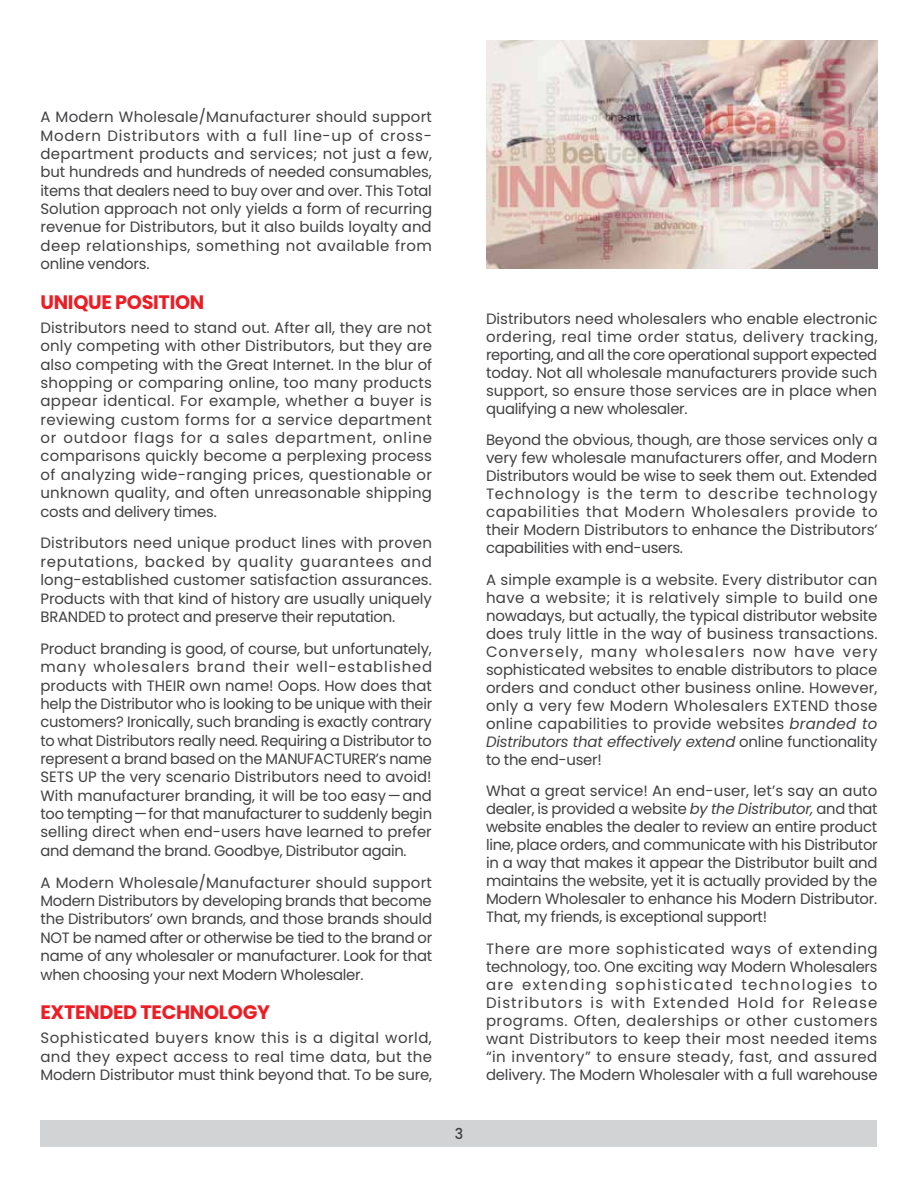
<style>
.page{position:relative;width:918px;height:1188px;background:#fff}
.page>*{position:absolute;margin:0;border:0;box-sizing:border-box;transform-origin:0 0}
.t1{font:700 19.5px "Poppins";letter-spacing:-.015em;color:#ed1d24}
.t2{font:15px/18.3px "Poppins";letter-spacing:-.015em;color:#414042;text-align:justify}
.t3{font:500 15px "Poppins";color:#414042;scale:.95 1}
.s1{font-style:italic}
</style>
<div class="page">
<div style="left:40px;top:1120px;width:838px;height:28px;background:#d1d3d4"></div>
<img style="left:486px;top:40px;width:392px;height:229px">
<p class="t2" style="left:40px;top:108px;width:393px">A Modern Wholesale/Manufacturer should support Modern Distributors with a full line-up of cross&shy;department products and services; not just a few, but hundreds and hundreds of needed consumables, items that dealers need to buy over and over. This Total Solution approach not only yields a form of recurring revenue for Distributors, but it also builds loyalty and deep relationships, something not available from online vendors.</p>
<h1 class="t1" style="left:40px;top:290px;width:165px">UNIQUE POSITION</h1>
<p class="t2" style="left:40px;top:319px;width:393px">Distributors need to stand out. After all, they are not only competing with other Distributors, but they are also competing with the Great Internet. In the blur of shopping or comparing online, too many products appear identical. For example, whether a buyer is reviewing custom forms for a service department or outdoor flags for a sales department, online comparisons quickly become a perplexing process of analyzing wide-ranging prices, questionable or unknown quality, and often unreasonable shipping costs and delivery times.</p>
<p class="t2" style="left:40px;top:534px;width:393px">Distributors need unique product lines with proven reputations, backed by quality guarantees and long-established customer satisfaction assurances.<br>Products with that kind of history are usually uniquely BRANDED to protect and preserve their reputation.</p>
<p class="t2" style="left:40px;top:639px;width:393px">Product branding is good, of course, but unfortunately, many wholesalers brand their well-established products with THEIR own name! Oops. How does that help the Distributor who is looking to be unique with their customers? Ironically, such branding is exactly contrary to what Distributors really need. Requiring a Distributor to represent a brand based on the MANUFACTURER’s name SETS UP the very scenario Distributors need to avoid!<br>With manufacturer branding, it will be too easy—and too tempting—for that manufacturer to suddenly begin selling direct when end-users have learned to prefer and demand the brand. Goodbye, Distributor again.</p>
<p class="t2" style="left:40px;top:873px;width:393px">A Modern Wholesale/Manufacturer should support Modern Distributors by developing brands that become the Distributors’ own brands, and those brands should NOT be named after or otherwise be tied to the brand or name of any wholesaler or manufacturer. Look for that when choosing your next Modern Wholesaler.</p>
<h1 class="t1" style="left:40px;top:1001px;width:231px">EXTENDED TECHNOLOGY</h1>
<p class="t2" style="left:40px;top:1029px;width:393px">Sophisticated buyers know this is a digital world, and they expect access to real time data, but the Modern Distributor must think beyond that. To be sure,</p>
<p class="t3" style="left:455px;top:1125px;width:10px">3</p>
<p class="t2" style="left:486px;top:309px;width:393px">Distributors need wholesalers who enable electronic ordering, real time order status, delivery tracking, reporting, and all the core operational support expected today. Not all wholesale manufacturers provide such support, so ensure those services are in place when qualifying a new wholesaler.</p>
<p class="t2" style="left:486px;top:431px;width:393px">Beyond the obvious, though, are those services only a very few wholesale manufacturers offer, and Modern Distributors would be wise to seek them out. Extended Technology is the term to describe technology capabilities that Modern Wholesalers provide to their Modern Distributors to enhance the Distributors’ capabilities with end-users.</p>
<p class="t2" style="left:486px;top:570px;width:393px">A simple example is a website. Every distributor can have a website; it is relatively simple to build one nowadays, but actually, the typical distributor website does truly little in the way of business transactions.<br>Conversely, many wholesalers now have very sophisticated websites to enable distributors to place orders and conduct other business online. However, only a very few Modern Wholesalers EXTEND those online capabilities to provide websites <span class="s1">branded to Distributors that effectively extend</span> online functionality to the end-user!</p>
<p class="t2" style="left:486px;top:782px;width:393px">What a great service! An end-user, let’s say an auto dealer, is provided a website <span class="s1">by the Distributor,</span> and that website enables the dealer to review an entire product line, place orders, and communicate with his Distributor in a way that makes it appear the Distributor built and maintains the website, yet it is actually provided by the Modern Wholesaler to enhance his Modern Distributor.<br>That, my friends, is exceptional support!</p>
<p class="t2" style="left:486px;top:939px;width:393px">There are more sophisticated ways of extending technology, too. One exciting way Modern Wholesalers are extending sophisticated technologies to Distributors is with Extended Hold for Release programs. Often, dealerships or other customers want Distributors to keep their most needed items “in inventory” to ensure steady, fast, and assured delivery. The Modern Wholesaler with a full warehouse</p>
</div>
